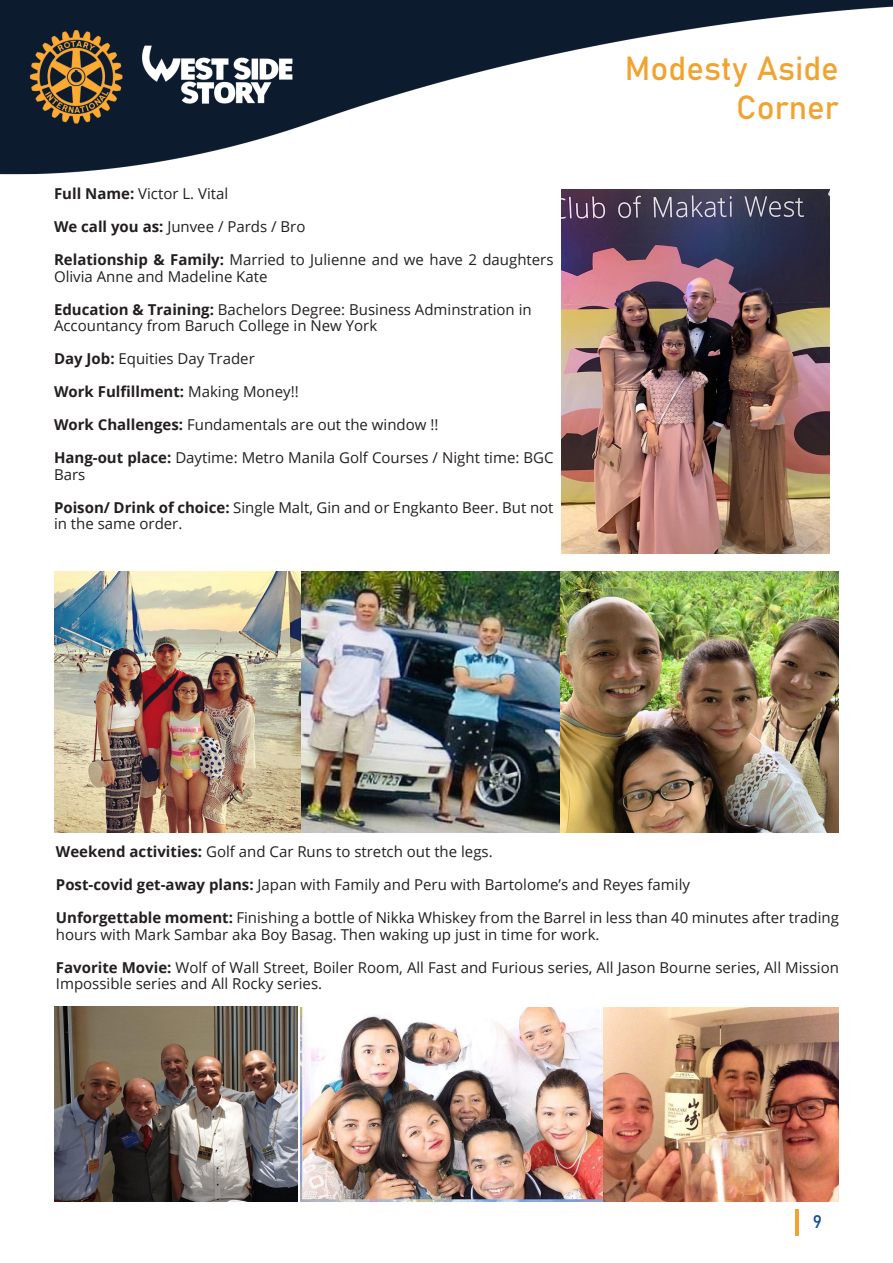
<style>
.page{position:relative;width:893px;height:1263px;background:#fff}
.page>*{position:absolute;margin:0;border:0;box-sizing:border-box;transform-origin:0 0}
.t1{font:33px "Bahnschrift";color:#f1a332}
.t2{font:18px "Bahnschrift";color:#164d8f}
.t3{font:15px/16.5px "Open Sans";color:#231f20}
.t4{font:700 15px "Open Sans";color:#231f20}
.s1{font-weight:700}
.s2{font-weight:400}
</style>
<div class="page">
<hr style="left:795px;top:1209px;width:3px;height:26px;background:#f1a332">
<img style="left:0;top:0;width:893px;height:175px">
<img style="left:561px;top:189px;width:268px;height:365px">
<img style="left:300px;top:1007px;width:304px;height:195px">
<img style="left:54px;top:1007px;width:243px;height:195px">
<img style="left:604px;top:1007px;width:235px;height:195px">
<img style="left:54px;top:571px;width:785px;height:262px">
<p class="t3" style="left:54px;top:185px;width:176px"><span class="s1">Full Name:</span> Victor L. Vital</p>
<p class="t3" style="left:54px;top:218px;width:253px"><span class="s1">We call you as:</span> Junvee / Pards / Bro</p>
<p class="t3" style="left:54px;top:251px;width:501px"><span class="s1">Relationship &amp; Family:</span> Married to Julienne and we have 2 daughters<br>Olivia Anne and Madeline Kate</p>
<p class="t3" style="left:54px;top:300px;width:479px"><span class="s1">Education &amp; Training:</span> Bachelors Degree: Business Adminstration in</p>
<p class="t3" style="left:54px;top:317px;width:325px">Accountancy from Baruch College in New York</p>
<p class="t3" style="left:54px;top:350px;width:202px"><span class="s1">Day Job:</span> Equities Day Trader</p>
<p class="t4" style="left:54px;top:381px;width:246px">Work Fulfillment: <span class="s2">Making Money!!</span></p>
<p class="t3" style="left:54px;top:416px;width:386px"><span class="s1">Work Challenges:</span> Fundamentals are out the window !!</p>
<p class="t3" style="left:54px;top:449px;width:501px"><span class="s1">Hang-out place:</span> Daytime: Metro Manila Golf Courses / Night time: BGC<br>Bars</p>
<p class="t3" style="left:54px;top:498px;width:501px"><span class="s1">Poison/ Drink of choice:</span> Single Malt, Gin and or Engkanto Beer. But not in the same order.</p>
<p class="t1" style="left:625px;top:44px;width:216px">Modesty Aside</p>
<p class="t1" style="left:736px;top:83px;width:104px">Corner</p>
<p class="t3" style="left:56px;top:843px;width:438px"><span class="s1">Weekend activities:</span> Golf and Car Runs to stretch out the legs.</p>
<p class="t3" style="left:56px;top:876px;width:636px"><span class="s1">Post-covid get-away plans:</span> Japan with Family and Peru with Bartolome’s and Reyes family</p>
<p class="t3" style="left:56px;top:909px;width:785px"><span class="s1">Unforgettable moment:</span> Finishing a bottle of Nikka Whiskey from the Barrel in less than 40 minutes after trading hours with Mark Sambar aka Boy Basag. Then waking up just in time for work.</p>
<p class="t3" style="left:56px;top:959px;width:785px"><span class="s1">Favorite Movie:</span> Wolf of Wall Street, Boiler Room, All Fast and Furious series, All Jason Bourne series, All Mission<br>Impossible series and All Rocky series.</p>
<p class="t2" style="left:813px;top:1208px;width:11px">9</p>
</div>
